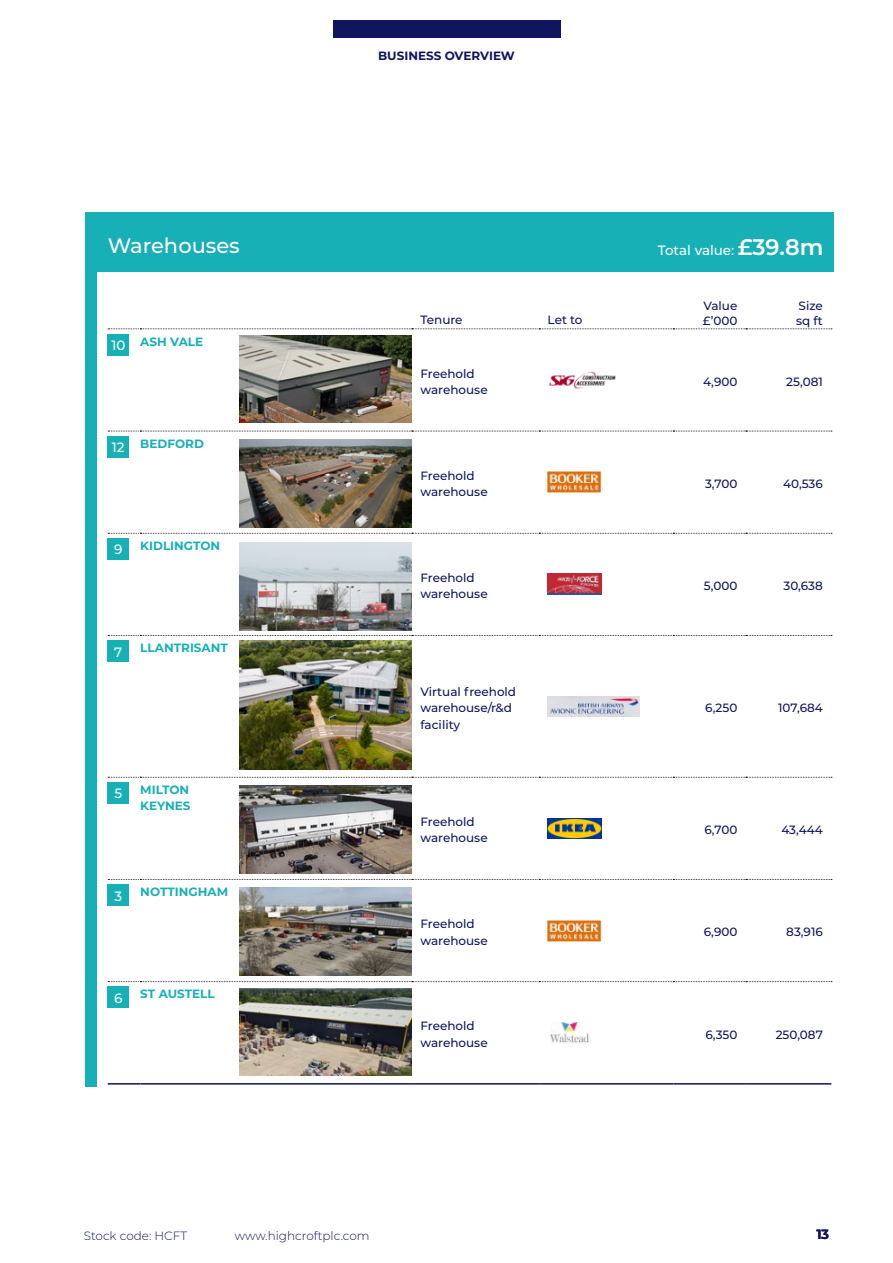
<style>
.page{position:relative;width:893px;height:1263px;background:#fff}
.page>*{position:absolute;margin:0;border:0;box-sizing:border-box;transform-origin:0 0}
.t1{font:500 21px "Montserrat";color:#fff}
.t2{font:500 13.5px "Montserrat";color:#fff}
.t3{font:700 13.5px "Montserrat";color:#0f165f}
.t4{font:500 12px/16.5px "Montserrat";color:#0f165f}
.t5{font:700 12px/16.5px "Montserrat";color:#18b0b7}
.t6{font:300 12px "Montserrat";color:#0f165f}
.t7{font:700 12px "Montserrat";color:#0f165f}
.s1{font-weight:600;font-size:22.5px}
.s2{font-weight:500;font-size:13.5px;color:#fff}
</style>
<div class="page">
<div style="left:91px;top:213px;width:742px;height:59px;background:#18b0b7"></div>
<div style="left:85px;top:213px;width:11px;height:874px;background:#18b0b7"></div>
<svg style="left:412px;top:329px;width:419px;height:715px"></svg>
<hr style="left:108px;top:1083px;width:32px;height:1px;background:#0f165f">
<hr style="left:140px;top:1083px;width:272px;height:1px;background:#0f165f">
<hr style="left:412px;top:1083px;width:127px;height:1px;background:#0f165f">
<hr style="left:539px;top:1083px;width:134px;height:1px;background:#0f165f">
<hr style="left:673px;top:1083px;width:73px;height:1px;background:#0f165f">
<hr style="left:746px;top:1083px;width:85px;height:1px;background:#0f165f">
<svg style="left:108px;top:981px;width:724px;height:1px"></svg>
<svg style="left:108px;top:879px;width:724px;height:1px"></svg>
<svg style="left:108px;top:777px;width:724px;height:1px"></svg>
<svg style="left:108px;top:635px;width:724px;height:1px"></svg>
<svg style="left:108px;top:533px;width:724px;height:1px"></svg>
<svg style="left:108px;top:328px;width:724px;height:1px"></svg>
<svg style="left:108px;top:431px;width:724px;height:1px"></svg>
<div style="left:108px;top:334px;width:21px;height:21px;background:#18b0b7"></div>
<img style="left:548px;top:370px;width:69px;height:20px">
<div style="left:108px;top:436px;width:21px;height:21px;background:#18b0b7"></div>
<img style="left:548px;top:472px;width:53px;height:21px">
<div style="left:108px;top:538px;width:21px;height:22px;background:#18b0b7"></div>
<img style="left:548px;top:574px;width:54px;height:21px">
<div style="left:108px;top:640px;width:21px;height:22px;background:#18b0b7"></div>
<img style="left:548px;top:697px;width:91px;height:19px">
<div style="left:108px;top:782px;width:21px;height:22px;background:#18b0b7"></div>
<img style="left:548px;top:819px;width:54px;height:19px">
<div style="left:108px;top:884px;width:21px;height:22px;background:#18b0b7"></div>
<img style="left:548px;top:920px;width:53px;height:21px">
<div style="left:108px;top:987px;width:21px;height:21px;background:#18b0b7"></div>
<img style="left:550px;top:1023px;width:38px;height:20px">
<img style="left:240px;top:335px;width:171px;height:88px">
<img style="left:240px;top:641px;width:171px;height:129px">
<img style="left:240px;top:786px;width:171px;height:88px">
<img style="left:240px;top:439px;width:171px;height:88px">
<img style="left:240px;top:887px;width:171px;height:88px">
<img style="left:240px;top:542px;width:171px;height:88px">
<img style="left:240px;top:988px;width:171px;height:88px">
<div style="left:332px;top:20px;width:228px;height:17px;background:#0f165f"></div>
<p class="t7" style="left:378px;top:47px;width:138px">BUSINESS OVERVIEW</p>
<h1 class="t1" style="left:108px;top:231px;width:134px">Warehouses</h1>
<p class="t2" style="left:658px;top:241px;width:167px">Total value: <span class="s1">£39.8m</span></p>
<p class="t5" style="left:111px;top:332px;width:93px"><span class="s2">10</span> ASH VALE</p>
<p class="t5" style="left:112px;top:435px;width:93px"><span class="s2">12</span> BEDFORD</p>
<p class="t2" style="left:114px;top:540px;width:10px">9</p>
<p class="t5" style="left:140px;top:537px;width:81px">KIDLINGTON</p>
<p class="t2" style="left:114px;top:642px;width:10px">7</p>
<p class="t5" style="left:140px;top:639px;width:89px">LLANTRISANT</p>
<p class="t2" style="left:114px;top:784px;width:9px">5</p>
<p class="t5" style="left:140px;top:781px;width:52px">MILTON<br>KEYNES</p>
<p class="t2" style="left:114px;top:886px;width:9px">3</p>
<p class="t5" style="left:140px;top:883px;width:89px">NOTTINGHAM</p>
<p class="t2" style="left:114px;top:989px;width:10px">6</p>
<p class="t5" style="left:140px;top:985px;width:76px">ST AUSTELL</p>
<p class="t4" style="left:420px;top:311px;width:44px">Tenure</p>
<p class="t4" style="left:548px;top:311px;width:36px">Let to</p>
<p class="t4" style="left:703px;top:298px;width:36px;line-height:14.4px">Value £’000</p>
<p class="t4" style="left:796px;top:298px;width:28px;line-height:14.4px">Size sq ft</p>
<p class="t4" style="left:420px;top:364px;width:69px">Freehold warehouse</p>
<p class="t4" style="left:703px;top:373px;width:36px">4,900</p>
<p class="t4" style="left:786px;top:373px;width:38px">25,081</p>
<p class="t4" style="left:420px;top:467px;width:69px">Freehold warehouse</p>
<p class="t4" style="left:705px;top:475px;width:34px">3,700</p>
<p class="t4" style="left:783px;top:475px;width:41px">40,536</p>
<p class="t4" style="left:420px;top:569px;width:69px">Freehold warehouse</p>
<p class="t4" style="left:704px;top:577px;width:35px">5,000</p>
<p class="t4" style="left:783px;top:577px;width:41px">30,638</p>
<p class="t4" style="left:420px;top:683px;width:97px">Virtual freehold warehouse/r&amp;d facility</p>
<p class="t4" style="left:705px;top:699px;width:34px">6,250</p>
<p class="t4" style="left:778px;top:699px;width:46px">107,684</p>
<p class="t4" style="left:420px;top:813px;width:69px">Freehold warehouse</p>
<p class="t4" style="left:704px;top:821px;width:35px">6,700</p>
<p class="t4" style="left:781px;top:821px;width:43px">43,444</p>
<p class="t4" style="left:420px;top:915px;width:69px">Freehold warehouse</p>
<p class="t4" style="left:704px;top:923px;width:35px">6,900</p>
<p class="t4" style="left:786px;top:923px;width:38px">83,916</p>
<p class="t4" style="left:420px;top:1017px;width:69px">Freehold warehouse</p>
<p class="t4" style="left:705px;top:1025px;width:34px">6,350</p>
<p class="t4" style="left:776px;top:1025px;width:49px">250,087</p>
<p class="t6" style="left:84px;top:1227px;width:105px">Stock code: HCFT</p>
<p class="t6" style="left:235px;top:1227px;width:136px">www.highcroftplc.com</p>
<p class="t3" style="left:817px;top:1224px;width:14px">13</p>
</div>
